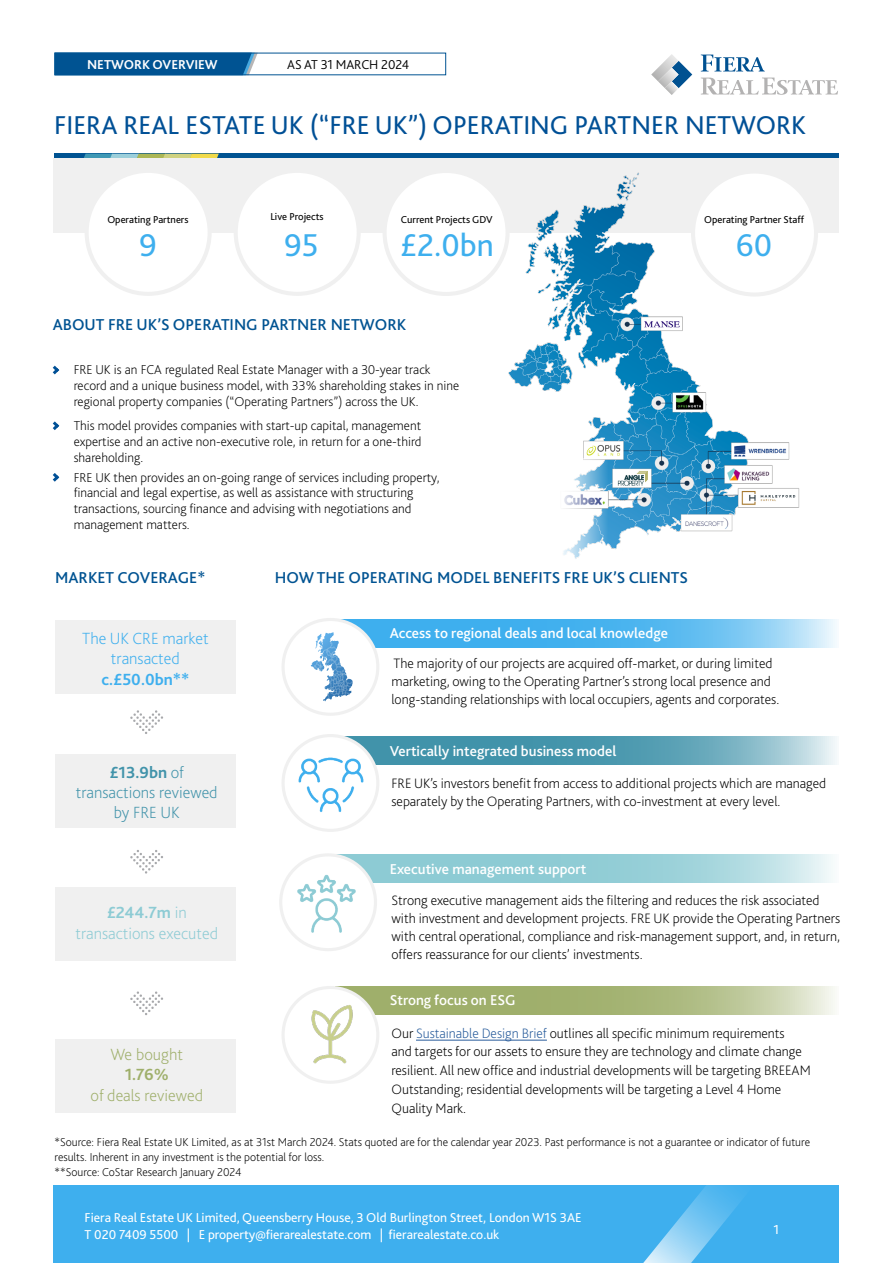
<style>
.page{position:relative;width:893px;height:1263px;background:#fff}
.page>*{position:absolute;margin:0;border:0;box-sizing:border-box;transform-origin:0 0}
.t1{font:33px "Bliss 2";color:#3eafee}
.t2{font:27px "Bliss 2";color:#005096}
.t3{font:300 18px "Bliss 2";color:#fff}
.t4{font:200 16.95px/20.2px "Bliss 2";color:#4193aa;text-align:center}
.t5{font:200 16.95px/20.2px "Bliss 2";color:#8dcbd4;text-align:center}
.t6{font:200 16.95px/20.2px "Bliss 2";color:#3eafee;text-align:center}
.t7{font:200 16.95px "Bliss 2";color:#9faf6b}
.t8{font:700 16.95px "Bliss 2";color:#3eafee}
.t9{font:700 16.95px "Bliss 2";color:#9faf6b}
.t10{font:500 16.5px "Bliss 2";color:#005392}
.t11{font:500 15px "Bliss 2";color:#fff}
.t12{font:200 14.25px/18px "Bliss 2";color:#000}
.t13{font:200 13.5px/15.8px "Bliss 2";color:#000}
.t14{font:13.5px/16.5px "Bliss 2";color:#fff}
.t15{font:700 13.5px "Bliss 2";color:#fff}
.t16{font:300 13.5px "Bliss 2";color:#000}
.t17{font:200 12px/15px "Bliss 2";color:#000}
.t18{font:10.5px "Bliss 2";color:#000}
.s1{font-weight:700}
.s2{color:#275b9b}
</style>
<div class="page">
<div style="left:53px;top:1185px;width:786px;height:78px;background:#3eafee"></div>
<svg style="left:643px;top:1185px;width:98px;height:78px"></svg>
<svg style="left:651px;top:54px;width:41px;height:41px"></svg>
<svg style="left:701px;top:55px;width:64px;height:16px"></svg>
<svg style="left:701px;top:78px;width:137px;height:17px"></svg>
<div style="left:57px;top:55px;width:200px;height:18px;background:#005392"></div>
<div style="left:55px;top:53px;width:391px;height:22px;border:1px solid #005392"></div>
<hr style="left:54px;top:154px;width:785px;height:4px;background:#005392">
<svg style="left:84px;top:154px;width:135px;height:4px"></svg>
<div style="left:54px;top:158px;width:785px;height:75px;background:#f0f0f0"></div>
<img style="left:467px;top:172px;width:346px;height:377px">
<div style="left:55px;top:754px;width:181px;height:74px;background:#f0f0f0"></div>
<div style="left:55px;top:887px;width:181px;height:74px;background:#f0f0f0"></div>
<div style="left:55px;top:1039px;width:181px;height:73px;background:#f0f0f0"></div>
<div style="left:55px;top:620px;width:181px;height:73px;background:#f0f0f0"></div>
<svg style="left:53px;top:366px;width:6px;height:8px"></svg>
<svg style="left:53px;top:421px;width:6px;height:9px"></svg>
<svg style="left:53px;top:473px;width:6px;height:9px"></svg>
<div style="left:87px;top:171px;width:123px;height:123px;background:#fff;border-radius:50%"></div>
<div style="left:85px;top:169px;width:127px;height:127px;border:4px solid #f0f0f0;border-radius:50%"></div>
<div style="left:236px;top:171px;width:123px;height:123px;background:#fff;border-radius:50%"></div>
<div style="left:234px;top:169px;width:127px;height:127px;border:4px solid #f0f0f0;border-radius:50%"></div>
<div style="left:385px;top:171px;width:123px;height:123px;background:#fff;border-radius:50%"></div>
<div style="left:383px;top:169px;width:127px;height:127px;border:4px solid #f0f0f0;border-radius:50%"></div>
<svg style="left:342px;top:619px;width:495px;height:29px;background:#5fbcf0"></svg>
<div style="left:283px;top:619px;width:95px;height:95px;background:#fff;border-radius:50%"></div>
<div style="left:281px;top:618px;width:98px;height:98px;border:3px solid #f0f0f0;border-radius:50%"></div>
<svg style="left:312px;top:632px;width:41px;height:67px"></svg>
<svg style="left:346px;top:737px;width:491px;height:28px;background:#61a5b8"></svg>
<div style="left:283px;top:736px;width:95px;height:94px;background:#fff;border-radius:50%"></div>
<img style="left:292px;top:745px;width:78px;height:79px">
<div style="left:281px;top:734px;width:98px;height:98px;border:3px solid #f0f0f0;border-radius:50%"></div>
<svg style="left:340px;top:854px;width:493px;height:29px;background:#9fd3da"></svg>
<div style="left:281px;top:855px;width:94px;height:95px;background:#fff;border-radius:50%"></div>
<img style="left:289px;top:866px;width:76px;height:76px">
<div style="left:279px;top:853px;width:98px;height:98px;border:3px solid #f0f0f0;border-radius:50%"></div>
<svg style="left:337px;top:986px;width:498px;height:28px;background:#aebb83"></svg>
<img style="left:288px;top:990px;width:88px;height:88px">
<div style="left:281px;top:986px;width:98px;height:98px;border:3px solid #f0f0f0;border-radius:50%"></div>
<hr style="left:416px;top:1040px;width:131px;height:1px;background:#275b9b">
<div style="left:693px;top:172px;width:123px;height:122px;background:#fff;border-radius:50%"></div>
<div style="left:691px;top:169px;width:127px;height:128px;border:4px solid #f0f0f0;border-radius:50%"></div>
<svg style="left:558px;top:458px;width:50px;height:101px"></svg>
<svg style="left:130px;top:710px;width:33px;height:24px"></svg>
<svg style="left:130px;top:850px;width:33px;height:24px"></svg>
<svg style="left:130px;top:991px;width:33px;height:24px"></svg>
<p class="t15" style="left:87px;top:56px;width:132px">NETWORK OVERVIEW</p>
<p class="t16" style="left:287px;top:56px;width:124px">AS AT 31 MARCH 2024</p>
<p class="t3" style="left:118px;top:59px;width:110px">FUND PROFILE</p>
<h2 class="t2" style="left:54px;top:108px;width:754px">FIERA REAL ESTATE UK (“FRE UK”) OPERATING PARTNER NETWORK</h2>
<p class="t18" style="left:107px;top:213px;width:83px">Operating Partners</p>
<h1 class="t1" style="left:139px;top:225px;width:19px">9</h1>
<p class="t18" style="left:270px;top:210px;width:55px">Live Projects</p>
<h1 class="t1" style="left:284px;top:225px;width:36px">95</h1>
<p class="t18" style="left:401px;top:213px;width:93px">Current Projects GDV</p>
<h1 class="t1" style="left:400px;top:225px;width:96px">£2.0bn</h1>
<p class="t18" style="left:704px;top:213px;width:101px">Operating Partner Staff</p>
<h1 class="t1" style="left:736px;top:224px;width:38px">60</h1>
<p class="t10" style="left:53px;top:314px;width:355px">ABOUT FRE UK’S OPERATING PARTNER NETWORK</p>
<p class="t13" style="left:74px;top:362px;width:387px">FRE UK is an FCA regulated Real Estate Manager with a 30-year track record and a unique business model, with 33% shareholding stakes in nine regional property companies (“Operating Partners”) across the UK.</p>
<p class="t13" style="left:74px;top:417px;width:349px;text-align:justify">This model provides companies with start-up capital, management expertise and an active non-executive role, in return for a one-third shareholding.</p>
<p class="t13" style="left:74px;top:469px;width:367px">FRE UK then provides an on-going range of services including property, financial and legal expertise, as well as assistance with structuring transactions, sourcing finance and advising with negotiations and management matters.</p>
<p class="t10" style="left:55px;top:567px;width:152px">MARKET COVERAGE*</p>
<p class="t10" style="left:275px;top:567px;width:415px">HOW THE OPERATING MODEL BENEFITS FRE UK’S CLIENTS</p>
<p class="t6" style="left:82px;top:628px;width:128px">The UK CRE market transacted</p>
<p class="t8" style="left:102px;top:668px;width:89px">c.£50.0bn**</p>
<p class="t4" style="left:76px;top:761px;width:143px"><span class="s1">£13.9bn</span> of transactions reviewed by FRE UK</p>
<p class="t5" style="left:75px;top:902px;width:144px"><span class="s1">£244.7m</span> in transactions executed</p>
<p class="t11" style="left:390px;top:623px;width:280px">Access to regional deals and local knowledge</p>
<p class="t12" style="left:391px;top:654px;width:389px">The majority of our projects are acquired off-market, or during limited marketing, owing to the Operating Partner’s strong local presence and long-standing relationships with local occupiers, agents and corporates.</p>
<p class="t11" style="left:390px;top:741px;width:228px">Vertically integrated business model</p>
<p class="t12" style="left:391px;top:773px;width:436px">FRE UK’s investors benefit from access to additional projects which are managed separately by the Operating Partners, with co-investment at every level.</p>
<p class="t11" style="left:390px;top:860px;width:198px">Executive management support</p>
<p class="t12" style="left:391px;top:891px;width:450px">Strong executive management aids the filtering and reduces the risk associated with investment and development projects. FRE UK provide the Operating Partners with central operational, compliance and risk-management support, and, in return, offers reassurance for our clients’ investments.</p>
<p class="t11" style="left:390px;top:991px;width:128px">Strong focus on ESG</p>
<p class="t12" style="left:391px;top:1023px;width:421px;line-height:18.8px">Our <span class="s2">Sustainable Design Brief</span> outlines all specific minimum requirements<br>and targets for our assets to ensure they are technology and climate change resilient. All new office and industrial developments will be targeting BREEAM Outstanding; residential developments will be targeting a Level 4 Home Quality Mark.</p>
<p class="t7" style="left:110px;top:1044px;width:74px">We bought</p>
<p class="t9" style="left:125px;top:1064px;width:46px">1.76%</p>
<p class="t7" style="left:90px;top:1084px;width:114px">of deals reviewed</p>
<p class="t17" style="left:54px;top:1134px;width:757px">*Source: Fiera Real Estate UK Limited, as at 31st March 2024. Stats quoted are for the calendar year 2023. Past performance is not a guarantee or indicator of future results. Inherent in any investment is the potential for loss.<br>**Source: CoStar Research January 2024</p>
<p class="t14" style="left:85px;top:1209px;width:498px">Fiera Real Estate UK Limited, Queensberry House, 3 Old Burlington Street, London W1S 3AE<br>T 020 7409 5500 | E property@fierarealestate.com | fierarealestate.co.uk</p>
<p class="t14" style="left:773px;top:1221px;width:7px">1</p>
</div>
